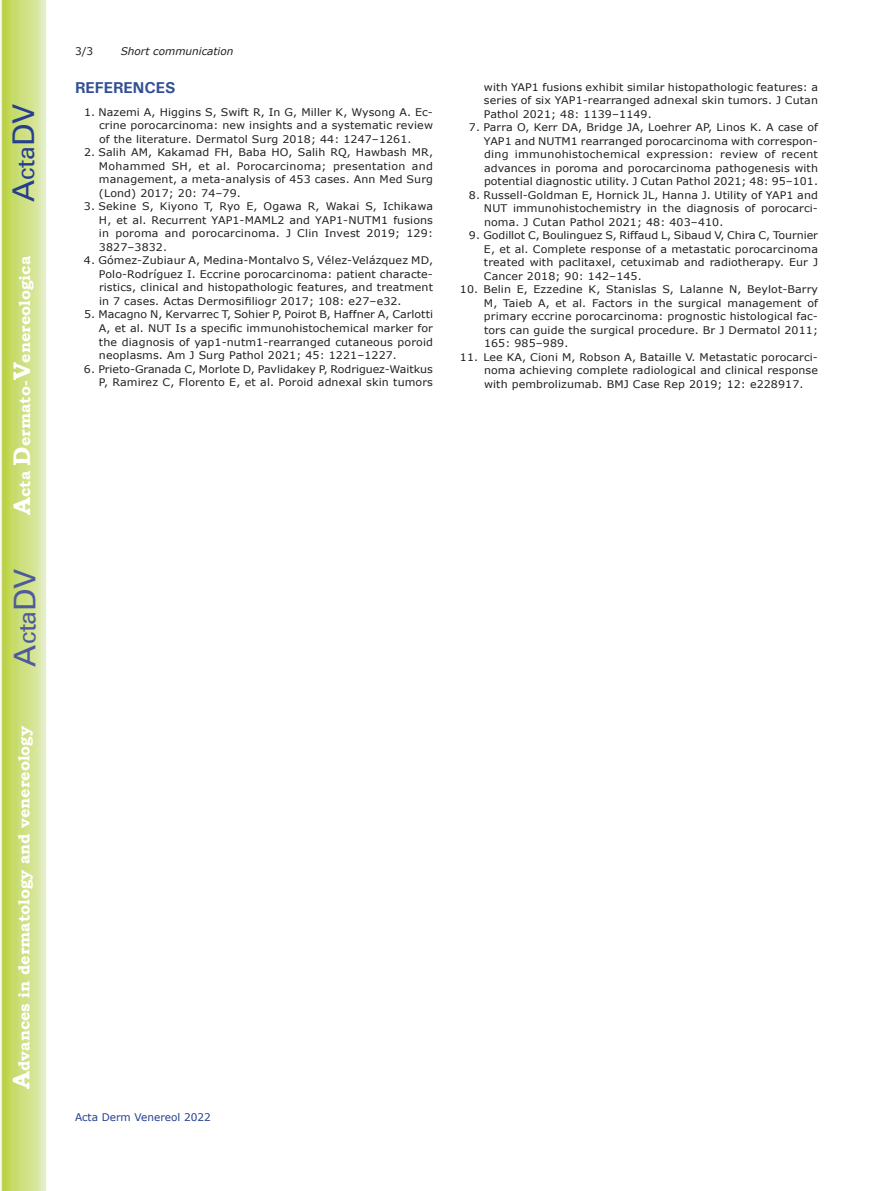
<style>
.page{position:relative;width:893px;height:1191px;background:#fff}
.page>*{position:absolute;margin:0;border:0;box-sizing:border-box;transform-origin:0 0}
.t1{font:30px "Univers";color:#4d5a9e}
.t2{font:30px "Univers";color:#253f8e}
.t3{font:700 15.75px "Bookman Old Style";color:#fff}
.t4{font:700 15.75px "Univers";color:#324f95}
.t5{font:10.5px/13.5px "Verdana";letter-spacing:.01em;color:#231f20;text-align:justify;scale:1.05 1}
.t6{font:10.5px "Verdana";color:#253f8e}
.t7{font:italic 10.5px "Verdana";color:#231f20}
.t8{font:10.5px "Verdana";letter-spacing:.01em;color:#231f20}
.s1{font-size:24px}
</style>
<div class="page">
<svg style="left:1px;top:0;width:45px;height:1191px;background:#cfe084"></svg>
<h1 class="t2" style="left:6px;top:202px;width:100px;rotate:-90deg">A<span class="s1">cta</span>DV</h1>
<h2 class="t3" style="left:15px;top:515px;width:260px;rotate:-90deg"><span class="s1">A</span>cta <span class="s1">D</span>ermato-<span class="s1">V</span>enereologica</h2>
<h1 class="t1" style="left:7px;top:666px;width:100px;rotate:-90deg">A<span class="s1">cta</span>DV</h1>
<h2 class="t3" style="left:15px;top:1088px;width:364px;rotate:-90deg"><span class="s1">A</span>dvances in dermatology and venereology</h2>
<p class="t8" style="left:75px;top:44px;width:20px">3/3</p>
<p class="t7" style="left:121px;top:44px;width:114px">Short communication</p>
<h2 class="t4" style="left:75px;top:78px;width:102px">REFERENCES</h2>
<p class="t5" style="left:99px;top:105px;width:320px;text-indent:-15px">1. Nazemi A, Higgins S, Swift R, In G, Miller K, Wysong A. Ec&shy;crine porocarcinoma: new insights and a systematic review of the literature. Dermatol Surg 2018; 44: 1247–1261.</p>
<p class="t5" style="left:99px;top:146px;width:320px;text-indent:-15px">2. Salih AM, Kakamad FH, Baba HO, Salih RQ, Hawbash MR, Mohammed SH, et al. Porocarcinoma; presentation and management, a meta-analysis of 453 cases. Ann Med Surg (Lond) 2017; 20: 74–79.</p>
<p class="t5" style="left:99px;top:200px;width:320px;text-indent:-15px">3. Sekine S, Kiyono T, Ryo E, Ogawa R, Wakai S, Ichikawa H, et al. Recurrent YAP1-MAML2 and YAP1-NUTM1 fusions in poroma and porocarcinoma. J Clin Invest 2019; 129:<br>3827–3832.</p>
<p class="t5" style="left:99px;top:254px;width:320px;text-indent:-15px">4. Gómez-Zubiaur A, Medina-Montalvo S, Vélez-Velázquez MD, Polo-Rodríguez I. Eccrine porocarcinoma: patient characte&shy;ristics, clinical and histopathologic features, and treatment in 7 cases. Actas Dermosifiliogr 2017; 108: e27–e32.</p>
<p class="t5" style="left:99px;top:308px;width:320px;text-indent:-15px">5. Macagno N, Kervarrec T, Sohier P, Poirot B, Haffner A, Carlotti A, et al. NUT Is a specific immunohistochemical marker for the diagnosis of yap1-nutm1-rearranged cutaneous poroid neoplasms. Am J Surg Pathol 2021; 45: 1221–1227.</p>
<p class="t5" style="left:84px;top:362px;width:334px;text-align:right">6. Prieto-Granada C, Morlote D, Pavlidakey P, Rodriguez-Waitkus<br>P, Ramirez C, Florento E, et al. Poroid adnexal skin tumors</p>
<p class="t5" style="left:484px;top:80px;width:320px">with YAP1 fusions exhibit similar histopathologic features: a series of six YAP1-rearranged adnexal skin tumors. J Cutan Pathol 2021; 48: 1139–1149.</p>
<p class="t5" style="left:484px;top:121px;width:320px;text-indent:-15px">7. Parra O, Kerr DA, Bridge JA, Loehrer AP, Linos K. A case of YAP1 and NUTM1 rearranged porocarcinoma with correspon&shy;ding immunohistochemical expression: review of recent advances in poroma and porocarcinoma pathogenesis with potential diagnostic utility. J Cutan Pathol 2021; 48: 95–101.</p>
<p class="t5" style="left:484px;top:188px;width:320px;text-indent:-15px">8. Russell-Goldman E, Hornick JL, Hanna J. Utility of YAP1 and NUT immunohistochemistry in the diagnosis of porocarci&shy;noma. J Cutan Pathol 2021; 48: 403–410.</p>
<p class="t5" style="left:484px;top:229px;width:320px;text-indent:-15px">9. Godillot C, Boulinguez S, Riffaud L, Sibaud V, Chira C, Tournier E, et al. Complete response of a metastatic porocarcinoma treated with paclitaxel, cetuximab and radiotherapy. Eur J Cancer 2018; 90: 142–145.</p>
<p class="t5" style="left:484px;top:283px;width:320px;text-indent:-24px">10. Belin E, Ezzedine K, Stanislas S, Lalanne N, Beylot-Barry M, Taieb A, et al. Factors in the surgical management of primary eccrine porocarcinoma: prognostic histological fac&shy;tors can guide the surgical procedure. Br J Dermatol 2011; 165: 985–989.</p>
<p class="t5" style="left:484px;top:350px;width:320px;text-indent:-24px">11. Lee KA, Cioni M, Robson A, Bataille V. Metastatic porocarci&shy;noma achieving complete radiological and clinical response with pembrolizumab. BMJ Case Rep 2019; 12: e228917.</p>
<p class="t6" style="left:75px;top:1110px;width:137px">Acta Derm Venereol 2022</p>
</div>
